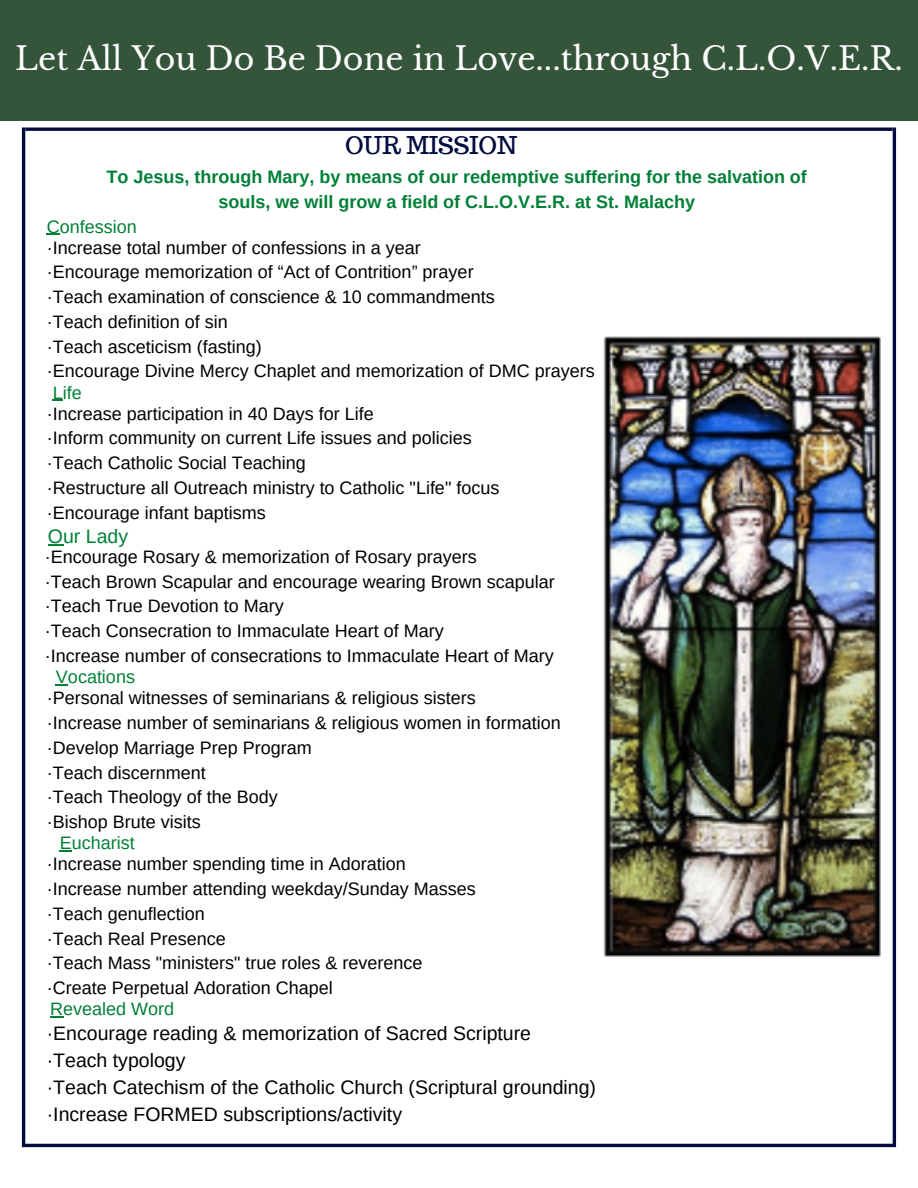
<style>
.page{position:relative;width:918px;height:1188px;background:#fff}
.page>*{position:absolute;margin:0;border:0;box-sizing:border-box;transform-origin:0 0}
.t1{font:31.65px "Libre Baskerville";color:#fff}
.t2{font:24px "Trocchi";color:#020b40}
.t3{font:19.5px/27px "Arimo";color:#000}
.t4{font:19.5px "Arimo";color:#008037}
.t5{font:18px/24.8px "Arimo";color:#000}
.t6{font:700 18px/24.8px "Arimo";color:#008037;text-align:center}
.t7{font:18px "Arimo";color:#008037}
</style>
<div class="page">
<div style="left:0;top:0;width:918px;height:120px;background:#34553a"></div>
<hr style="left:25px;top:128px;width:868px;height:3px;background:#020b40">
<hr style="left:893px;top:128px;width:3px;height:1019px;background:#020b40">
<hr style="left:22px;top:1144px;width:872px;height:3px;background:#020b40">
<hr style="left:22px;top:127px;width:3px;height:1020px;background:#020b40">
<img style="left:603px;top:336px;width:278px;height:621px">
<svg style="left:47px;top:234px;width:13px;height:1px"></svg>
<svg style="left:48px;top:544px;width:15px;height:1px"></svg>
<svg style="left:56px;top:684px;width:12px;height:1px"></svg>
<svg style="left:60px;top:850px;width:12px;height:1px"></svg>
<svg style="left:50px;top:1016px;width:13px;height:1px"></svg>
<h1 class="t1" style="left:15px;top:39px;width:889px">Let All You Do Be Done in Love...through C.L.O.V.E.R.</h1>
<h2 class="t2" style="left:345px;top:130px;width:174px">OUR MISSION</h2>
<p class="t6" style="left:107px;top:165px;width:702px">To Jesus, through Mary, by means of our redemptive suffering for the salvation of souls, we will grow a field of C.L.O.V.E.R. at St. Malachy</p>
<p class="t7" style="left:47px;top:216px;width:92px">Confession</p>
<p class="t5" style="left:47px;top:235px;width:549px">·Increase total number of confessions in a year<br>·Encourage memorization of “Act of Contrition” prayer<br>·Teach examination of conscience &amp; 10 commandments<br>·Teach definition of sin<br>·Teach asceticism (fasting)<br>·Encourage Divine Mercy Chaplet and memorization of DMC prayers</p>
<p class="t7" style="left:53px;top:382px;width:31px">Life</p>
<p class="t5" style="left:47px;top:401px;width:454px">·Increase participation in 40 Days for Life<br>·Inform community on current Life issues and policies ·Teach Catholic Social Teaching<br>·Restructure all Outreach ministry to Catholic "Life" focus ·Encourage infant baptisms</p>
<p class="t4" style="left:48px;top:525px;width:82px">Our Lady</p>
<p class="t5" style="left:45px;top:544px;width:512px">·Encourage Rosary &amp; memorization of Rosary prayers<br>·Teach Brown Scapular and encourage wearing Brown scapular ·Teach True Devotion to Mary<br>·Teach Consecration to Immaculate Heart of Mary<br>·Increase number of consecrations to Immaculate Heart of Mary</p>
<p class="t7" style="left:56px;top:667px;width:81px">Vocations</p>
<p class="t5" style="left:47px;top:686px;width:515px">·Personal witnesses of seminarians &amp; religious sisters<br>·Increase number of seminarians &amp; religious women in formation ·Develop Marriage Prep Program<br>·Teach discernment<br>·Teach Theology of the Body<br>·Bishop Brute visits</p>
<p class="t7" style="left:60px;top:833px;width:77px">Eucharist</p>
<p class="t5" style="left:47px;top:852px;width:431px">·Increase number spending time in Adoration ·Increase number attending weekday/Sunday Masses ·Teach genuflection<br>·Teach Real Presence<br>·Teach Mass "ministers" true roles &amp; reverence ·Create Perpetual Adoration Chapel</p>
<p class="t7" style="left:50px;top:999px;width:126px">Revealed Word</p>
<p class="t3" style="left:47px;top:1019px;width:551px">·Encourage reading &amp; memorization of Sacred Scripture ·Teach typology<br>·Teach Catechism of the Catholic Church (Scriptural grounding) ·Increase FORMED subscriptions/activity</p>
</div>
